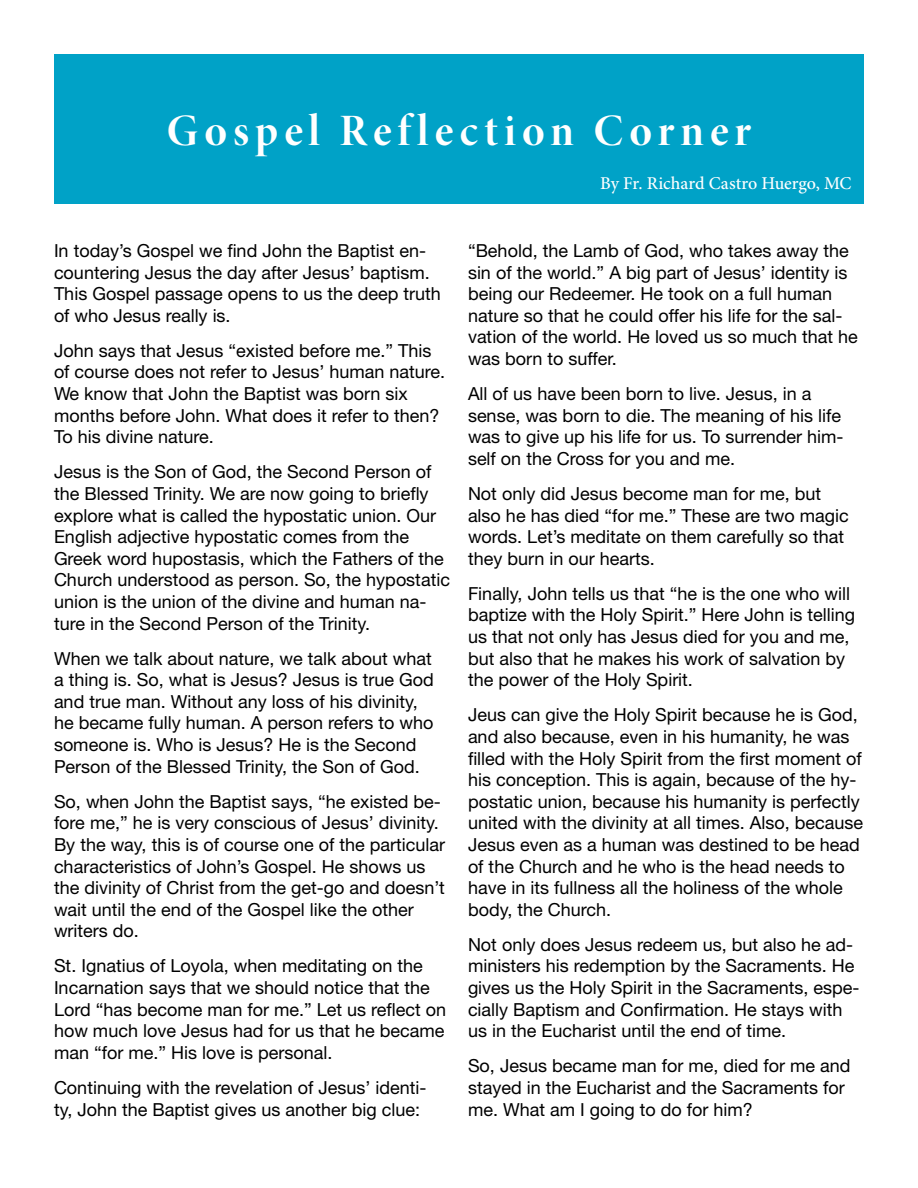
<style>
.page{position:relative;width:918px;height:1188px;background:#fff}
.page>*{position:absolute;margin:0;border:0;box-sizing:border-box;transform-origin:0 0}
.t1{font:45px "Minion Pro Bold Disp";letter-spacing:.13em;color:#fff}
.t2{font:18px/21.6px "Helvetica Neue LT Std";color:#000}
.t3{font:500 18px "Minion Pro";letter-spacing:-.005em;color:#fff}
</style>
<div class="page">
<div style="left:54px;top:54px;width:810px;height:149px;background:#00a2c7"></div>
<h1 class="t1" style="left:167px;top:104px;width:586px">Gospel Reflection Corner</h1>
<p class="t3" style="left:600px;top:173px;width:253px">By Fr. Richard Castro Huergo, MC</p>
<p class="t2" style="left:54px;top:239px;width:388px">In today’s Gospel we find John the Baptist en&shy;countering Jesus the day after Jesus’ baptism.<br>This Gospel passage opens to us the deep truth of who Jesus really is.</p>
<p class="t2" style="left:54px;top:339px;width:393px">John says that Jesus “existed before me.” This of course does not refer to Jesus’ human nature.<br>We know that John the Baptist was born six months before John. What does it refer to then?<br>To his divine nature.</p>
<p class="t2" style="left:54px;top:461px;width:398px">Jesus is the Son of God, the Second Person of the Blessed Trinity. We are now going to briefly explore what is called the hypostatic union. Our English adjective hypostatic comes from the Greek word hupostasis, which the Fathers of the Church understood as person. So, the hypostatic union is the union of the divine and human na&shy;ture in the Second Person of the Trinity.</p>
<p class="t2" style="left:54px;top:647px;width:381px">When we talk about nature, we talk about what a thing is. So, what is Jesus? Jesus is true God and true man. Without any loss of his divinity, he became fully human. A person refers to who someone is. Who is Jesus? He is the Second Person of the Blessed Trinity, the Son of God.</p>
<p class="t2" style="left:54px;top:790px;width:393px">So, when John the Baptist says, “he existed be&shy;fore me,” he is very conscious of Jesus’ divinity.<br>By the way, this is of course one of the particular characteristics of John’s Gospel. He shows us the divinity of Christ from the get-go and doesn’t wait until the end of the Gospel like the other writers do.</p>
<p class="t2" style="left:54px;top:955px;width:394px">St. Ignatius of Loyola, when meditating on the Incarnation says that we should notice that the Lord “has become man for me.” Let us reflect on how much love Jesus had for us that he became man “for me.” His love is personal.</p>
<p class="t2" style="left:54px;top:1076px;width:374px">Continuing with the revelation of Jesus’ identi&shy;ty, John the Baptist gives us another big clue:</p>
<p class="t2" style="left:468px;top:239px;width:391px">“Behold, the Lamb of God, who takes away the sin of the world.” A big part of Jesus’ identity is being our Redeemer. He took on a full human nature so that he could offer his life for the sal&shy;vation of the world. He loved us so much that he was born to suffer.</p>
<p class="t2" style="left:468px;top:383px;width:377px">All of us have been born to live. Jesus, in a sense, was born to die. The meaning of his life was to give up his life for us. To surrender him&shy;self on the Cross for you and me.</p>
<p class="t2" style="left:468px;top:482px;width:382px">Not only did Jesus become man for me, but also he has died “for me.” These are two magic words. Let’s meditate on them carefully so that they burn in our hearts.</p>
<p class="t2" style="left:468px;top:582px;width:389px">Finally, John tells us that “he is the one who will baptize with the Holy Spirit.” Here John is telling us that not only has Jesus died for you and me, but also that he makes his work of salvation by the power of the Holy Spirit.</p>
<p class="t2" style="left:468px;top:704px;width:397px">Jeus can give the Holy Spirit because he is God, and also because, even in his humanity, he was filled with the Holy Spirit from the first moment of his conception. This is again, because of the hy&shy;postatic union, because his humanity is perfectly united with the divinity at all times. Also, because Jesus even as a human was destined to be head of the Church and he who is the head needs to have in its fullness all the holiness of the whole body, the Church.</p>
<p class="t2" style="left:468px;top:933px;width:393px">Not only does Jesus redeem us, but also he ad&shy;ministers his redemption by the Sacraments. He gives us the Holy Spirit in the Sacraments, espe&shy;cially Baptism and Confirmation. He stays with us in the Eucharist until the end of time.</p>
<p class="t2" style="left:468px;top:1055px;width:384px">So, Jesus became man for me, died for me and stayed in the Eucharist and the Sacraments for me. What am I going to do for him?</p>
</div>
